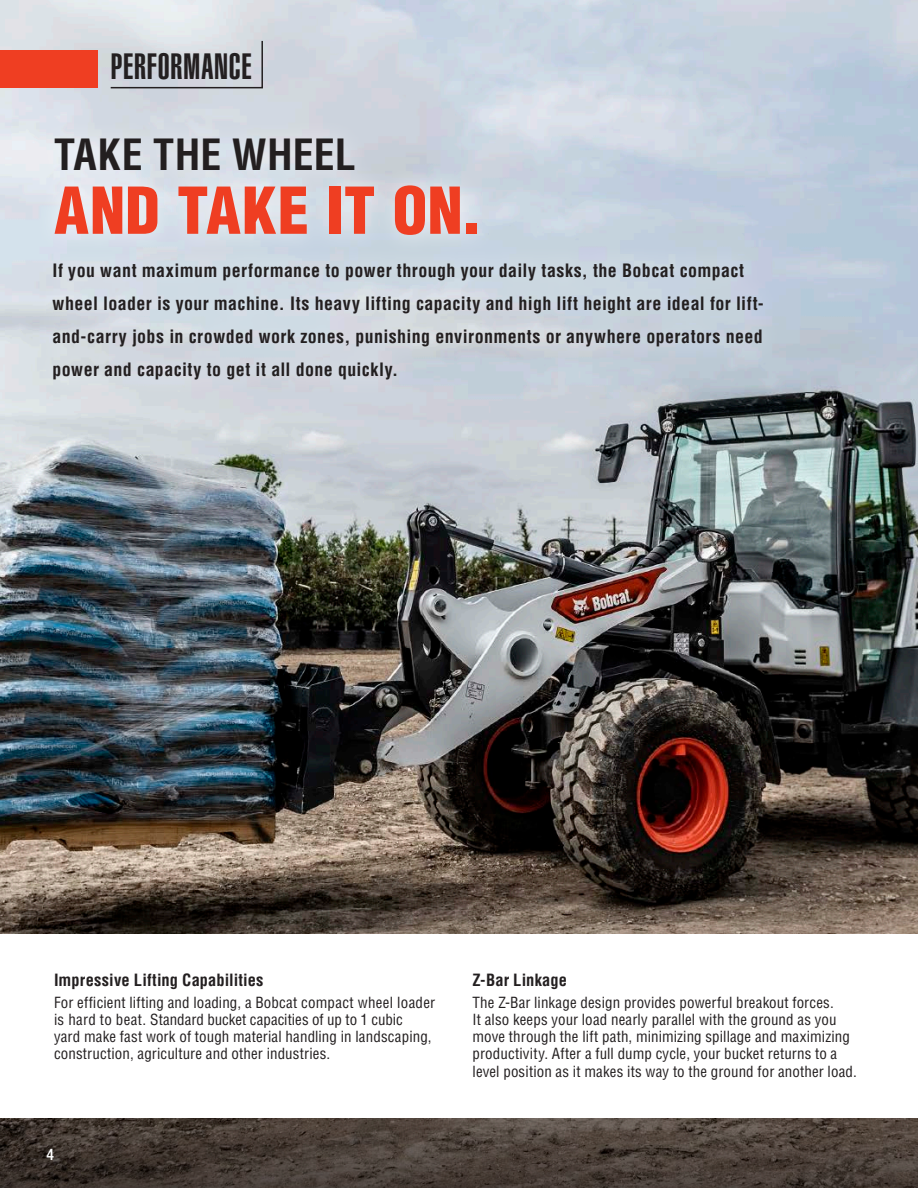
<style>
.page{position:relative;width:918px;height:1188px;background:#fff}
.page>*{position:absolute;margin:0;border:0;box-sizing:border-box;transform-origin:0 0}
.t1{font:900 condensed 63px "Helvetica";letter-spacing:.005em;color:#ef3e22}
.t2{font:700 condensed 42px "Helvetica";color:#231f20}
.t3{font:900 extra-condensed 36px "Helvetica";letter-spacing:.02em;color:#231f20}
.t4{font:700 condensed 18px/33px "Helvetica";letter-spacing:.02em;color:#231f20}
.t5{font:700 condensed 16.5px "Helvetica";letter-spacing:.005em;color:#231f20}
.t6{font:500 condensed 15.75px "Helvetica Neue";color:#fff}
.t7{font:condensed 15px/17.2px "Helvetica";letter-spacing:.01em;color:#231f20}
</style>
<div class="page">
<img style="left:0;top:0;width:918px;height:870px">
<svg style="left:0;top:870px;width:918px;height:318px;background:#52463d"></svg>
<div style="left:0;top:934px;width:918px;height:183px;background:#fff"></div>
<div style="left:34px;top:117px;width:465px;height:140px;background:#fff;opacity:.75"></div>
<div style="left:32px;top:241px;width:751px;height:158px;background:#fff;opacity:.75"></div>
<div style="left:0;top:50px;width:97px;height:38px;background:#ef3e22"></div>
<svg style="left:109px;top:39px;width:155px;height:50px;background:#ccd1d7"></svg>
<h3 class="t3" style="left:111px;top:46px;width:142px">PERFORMANCE</h3>
<h2 class="t2" style="left:54px;top:129px;width:303px">TAKE THE WHEEL</h2>
<h1 class="t1" style="left:54px;top:171px;width:430px">AND TAKE IT ON.</h1>
<p class="t4" style="left:53px;top:253px;width:713px">If you want maximum performance to power through your daily tasks, the Bobcat compact wheel loader is your machine. Its heavy lifting capacity and high lift height are ideal for lift&shy;and-carry jobs in crowded work zones, punishing environments or anywhere operators need power and capacity to get it all done quickly.</p>
<p class="t5" style="left:54px;top:969px;width:211px">Impressive Lifting Capabilities</p>
<p class="t7" style="left:54px;top:994px;width:383px">For efficient lifting and loading, a Bobcat compact wheel loader is hard to beat. Standard bucket capacities of up to 1 cubic<br>yard make fast work of tough material handling in landscaping, construction, agriculture and other industries.</p>
<p class="t6" style="left:46px;top:1145px;width:9px">4</p>
<p class="t5" style="left:472px;top:969px;width:96px">Z-Bar Linkage</p>
<p class="t7" style="left:472px;top:994px;width:386px">The Z-Bar linkage design provides powerful breakout forces.<br>It also keeps your load nearly parallel with the ground as you move through the lift path, minimizing spillage and maximizing productivity. After a full dump cycle, your bucket returns to a level position as it makes its way to the ground for another load.</p>
</div>
